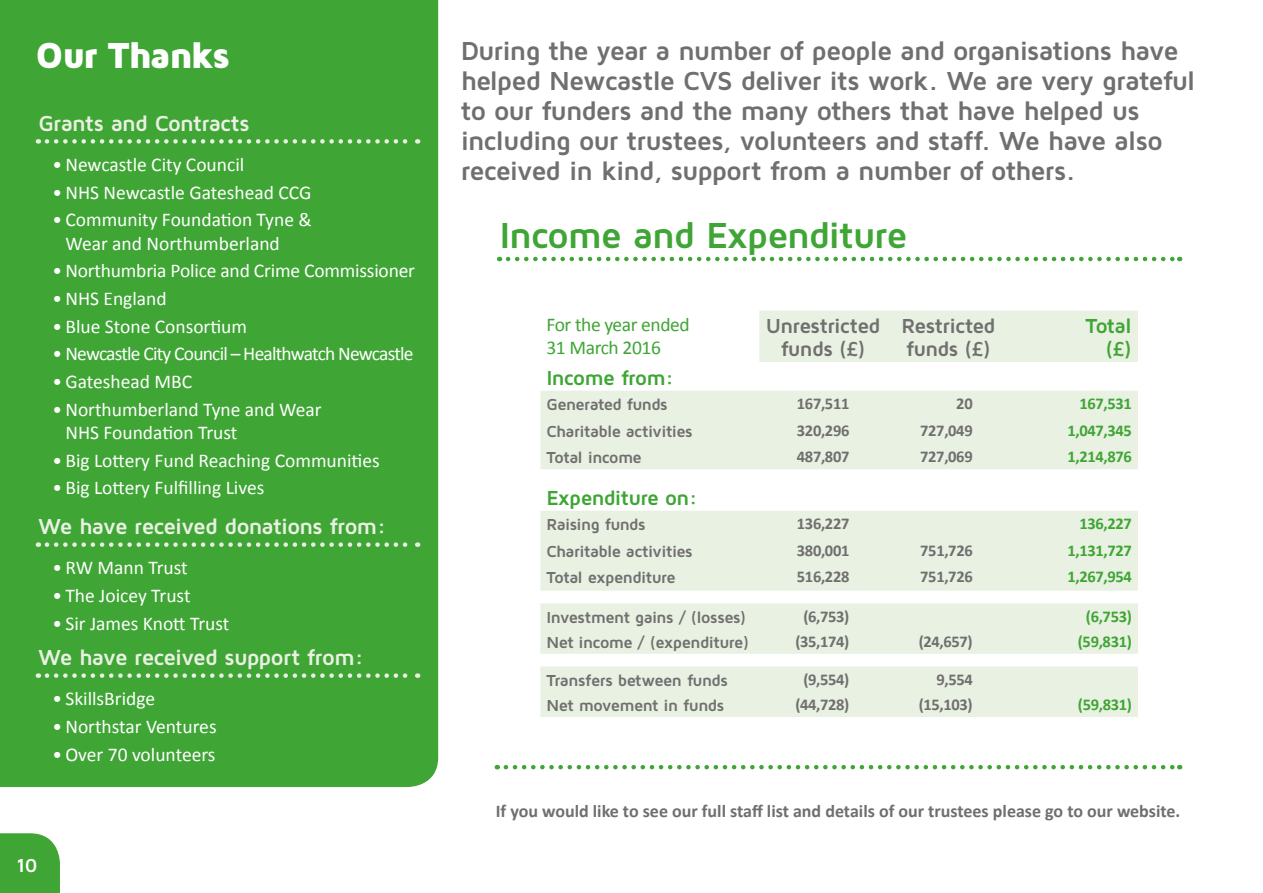
<style>
.page{position:relative;width:1263px;height:893px;background:#fff}
.page>*{position:absolute;margin:0;border:0;box-sizing:border-box;transform-origin:0 0}
.t1{font:700 37.5px "Maven Pro";letter-spacing:-.035em;color:#3fa535}
.t2{font:900 37.5px "Maven Pro";letter-spacing:-.05em;color:#fff}
.t3{font:700 27px/30px "Maven Pro";letter-spacing:-.035em;color:#706f6f}
.t4{font:700 22.5px "Maven Pro";letter-spacing:-.035em;color:#e9f1e2}
.t5{font:700 21px/22.5px "Maven Pro";letter-spacing:-.03em;color:#706f6f;text-align:center}
.t6{font:700 21px/22.5px "Maven Pro";letter-spacing:-.035em;color:#3fa535;text-align:right}
.t7{font:19.5px/23.4px "Calibri";color:#fff}
.t8{font:19.5px "Calibri";letter-spacing:-.04em;color:#fff}
.t9{font:19.5px/22.5px "Calibri";letter-spacing:-.02em;color:#3fa535}
.t10{font:700 19.5px "Maven Pro";color:#fff}
.t11{font:700 18px "Calibri";color:#706f6f}
.t12{font:700 16.5px "Maven Pro";letter-spacing:-.035em;color:#706f6f}
.t13{font:700 16.5px "Calibri";letter-spacing:-.02em;color:#706f6f}
.t14{font:700 16.5px "Calibri";letter-spacing:-.02em;color:#3fa535}
</style>
<div class="page">
<div style="left:0;top:0;width:438px;height:787px;background:#3fa535"></div>
<svg style="left:47px;top:139px;width:371px;height:5px;background:#78be6f"></svg>
<svg style="left:47px;top:542px;width:371px;height:5px;background:#78be6f"></svg>
<svg style="left:47px;top:673px;width:371px;height:5px;background:#78be6f"></svg>
<div style="left:0;top:833px;width:60px;height:60px;background:#3fa535"></div>
<svg style="left:508px;top:257px;width:672px;height:4px"></svg>
<svg style="left:540px;top:311px;width:598px;height:406px;fill:#e9f1e2"></svg>
<svg style="left:506px;top:765px;width:674px;height:4px"></svg>
<h1 class="t2" style="left:36px;top:32px;width:196px">Our Thanks</h1>
<p class="t4" style="left:38px;top:109px;width:213px">Grants and Contracts</p>
<p class="t7" style="left:53px;top:153px;width:193px">• Newcastle City Council</p>
<p class="t7" style="left:53px;top:181px;width:260px">• NHS Newcastle Gateshead CCG</p>
<p class="t7" style="left:65px;top:208px;width:248px;text-indent:-13px">• Community Foundation Tyne &amp;<br>Wear and Northumberland</p>
<p class="t7" style="left:53px;top:259px;width:364px">• Northumbria Police and Crime Commissioner</p>
<p class="t7" style="left:53px;top:287px;width:116px">• NHS England</p>
<p class="t7" style="left:53px;top:315px;width:196px">• Blue Stone Consortium</p>
<p class="t8" style="left:53px;top:342px;width:362px">• Newcastle City Council – Healthwatch Newcastle</p>
<p class="t7" style="left:53px;top:370px;width:141px">• Gateshead MBC</p>
<p class="t7" style="left:65px;top:398px;width:258px;text-indent:-13px">• Northumberland Tyne and Wear<br>NHS Foundation Trust</p>
<p class="t7" style="left:53px;top:449px;width:329px">• Big Lottery Fund Reaching Communities</p>
<p class="t7" style="left:53px;top:476px;width:213px">• Big Lottery Fulfilling Lives</p>
<p class="t4" style="left:38px;top:512px;width:349px">We have received donations from:</p>
<p class="t7" style="left:53px;top:556px;width:137px">• RW Mann Trust</p>
<p class="t7" style="left:53px;top:584px;width:139px">• The Joicey Trust</p>
<p class="t7" style="left:53px;top:611px;width:178px">• Sir James Knott Trust</p>
<p class="t4" style="left:38px;top:643px;width:327px">We have received support from:</p>
<p class="t7" style="left:53px;top:687px;width:104px">• SkillsBridge</p>
<p class="t7" style="left:53px;top:715px;width:165px">• Northstar Ventures</p>
<p class="t7" style="left:53px;top:742px;width:164px">• Over 70 volunteers</p>
<p class="t10" style="left:16px;top:853px;width:23px">10</p>
<p class="t3" style="left:461px;top:35px;width:736px">During the year a number of people and organisations have helped Newcastle CVS deliver its work. We are very grateful to our funders and the many others that have helped us including our trustees, volunteers and staff. We have also received in kind, support from a number of others.</p>
<h1 class="t1" style="left:500px;top:212px;width:409px">Income and Expenditure</h1>
<p class="t9" style="left:546px;top:314px;width:145px">For the year ended<br>31 March 2016</p>
<p class="t5" style="left:766px;top:314px;width:116px">Unrestricted funds (£)</p>
<p class="t5" style="left:902px;top:314px;width:95px;text-align:left">Restricted funds (£)</p>
<p class="t6" style="left:1085px;top:314px;width:48px">Total (£)</p>
<p class="t6" style="left:546px;top:365px;width:129px">Income from:</p>
<p class="t12" style="left:546px;top:394px;width:123px">Generated funds</p>
<p class="t13" style="left:797px;top:393px;width:54px">167,511</p>
<p class="t13" style="left:956px;top:393px;width:18px">20</p>
<p class="t14" style="left:1079px;top:393px;width:54px">167,531</p>
<p class="t12" style="left:546px;top:420px;width:148px">Charitable activities</p>
<p class="t13" style="left:797px;top:420px;width:54px">320,296</p>
<p class="t13" style="left:920px;top:420px;width:54px">727,049</p>
<p class="t14" style="left:1067px;top:420px;width:66px">1,047,345</p>
<p class="t12" style="left:546px;top:447px;width:97px">Total income</p>
<p class="t13" style="left:797px;top:446px;width:54px">487,807</p>
<p class="t13" style="left:920px;top:446px;width:54px">727,069</p>
<p class="t14" style="left:1067px;top:446px;width:66px">1,214,876</p>
<p class="t6" style="left:546px;top:485px;width:153px">Expenditure on:</p>
<p class="t12" style="left:546px;top:514px;width:101px">Raising funds</p>
<p class="t13" style="left:797px;top:513px;width:54px">136,227</p>
<p class="t14" style="left:1079px;top:513px;width:54px">136,227</p>
<p class="t12" style="left:546px;top:540px;width:148px">Charitable activities</p>
<p class="t13" style="left:797px;top:540px;width:54px">380,001</p>
<p class="t13" style="left:920px;top:540px;width:54px">751,726</p>
<p class="t14" style="left:1067px;top:540px;width:66px">1,131,727</p>
<p class="t12" style="left:546px;top:567px;width:131px">Total expenditure</p>
<p class="t13" style="left:797px;top:566px;width:54px">516,228</p>
<p class="t13" style="left:920px;top:566px;width:54px">751,726</p>
<p class="t14" style="left:1067px;top:566px;width:66px">1,267,954</p>
<p class="t12" style="left:546px;top:606px;width:201px">Investment gains / (losses)</p>
<p class="t13" style="left:803px;top:606px;width:48px">(6,753)</p>
<p class="t14" style="left:1086px;top:606px;width:48px">(6,753)</p>
<p class="t12" style="left:546px;top:632px;width:204px">Net income / (expenditure)</p>
<p class="t13" style="left:795px;top:631px;width:56px">(35,174)</p>
<p class="t13" style="left:919px;top:631px;width:56px">(24,657)</p>
<p class="t14" style="left:1078px;top:631px;width:56px">(59,831)</p>
<p class="t12" style="left:546px;top:670px;width:183px">Transfers between funds</p>
<p class="t13" style="left:803px;top:669px;width:48px">(9,554)</p>
<p class="t13" style="left:936px;top:669px;width:38px">9,554</p>
<p class="t12" style="left:546px;top:695px;width:179px">Net movement in funds</p>
<p class="t13" style="left:795px;top:694px;width:56px">(44,728)</p>
<p class="t13" style="left:919px;top:694px;width:56px">(15,103)</p>
<p class="t14" style="left:1078px;top:694px;width:56px">(59,831)</p>
<p class="t11" style="left:496px;top:800px;width:686px">If you would like to see our full staff list and details of our trustees please go to our website.</p>
</div>
